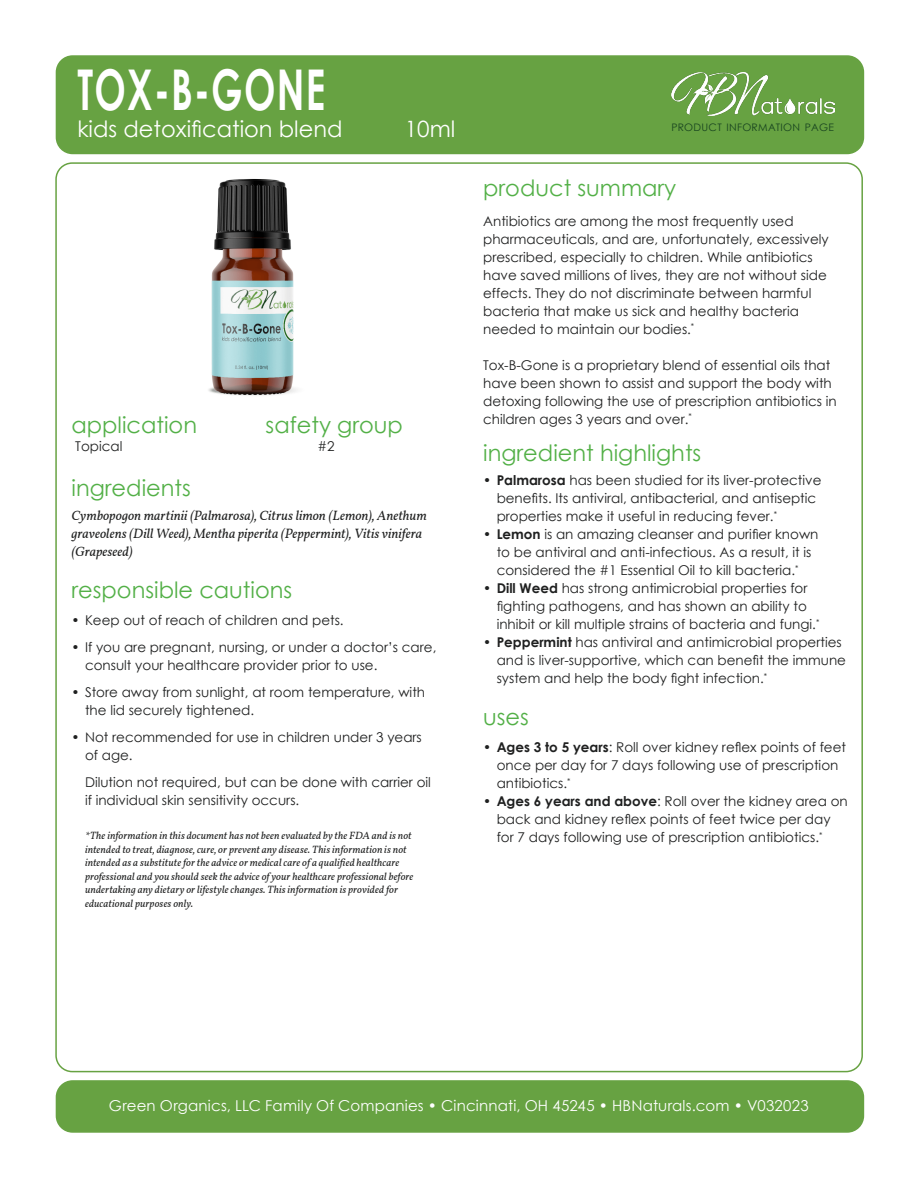
<style>
.page{position:relative;width:918px;height:1188px;background:#fff}
.page>*{position:absolute;margin:0;border:0;box-sizing:border-box;transform-origin:0 0}
.t1{font:700 56.25px "Century Gothic";letter-spacing:.035em;color:#fff;scale:.67 1}
.t2{font:22.5px "Century Gothic";color:#53b047}
.t3{font:22.5px "Century Gothic";color:#fff}
.Paragraph_Style{font:15px "Century Gothic";letter-spacing:.015em;color:#fff}
.t4{font:13.5px/18px "Century Gothic";color:#1f2020}
.Paragraph_Style-2{font:italic 13.5px/18px "Vollkorn";letter-spacing:.005em;color:#1f2020}
.Paragraph_Style-3{font:italic 10.5px/13.5px "Vollkorn";letter-spacing:.01em;color:#1f2020}
.t5{font:10.35px "Century Gothic";letter-spacing:.03em;color:#17431f}
.s1{font-weight:700}
</style>
<div class="page">
<div style="left:56px;top:56px;width:807px;height:97px;background:#67a242;border-radius:16px"></div>
<div style="left:56px;top:55px;width:808px;height:99px;border:2px solid #67a242;border-radius:16px"></div>
<div style="left:56px;top:1081px;width:807px;height:51px;background:#67a242;border-radius:16px"></div>
<div style="left:56px;top:1080px;width:808px;height:53px;border:2px solid #67a242;border-radius:16px"></div>
<img style="left:208px;top:178px;width:88px;height:218px">
<img style="left:671px;top:72px;width:163px;height:44px">
<p class="t1" style="left:77px;top:47px;width:372px">TOX-B-GONE</p>
<p class="t3" style="left:77px;top:113px;width:267px">kids detoxification blend</p>
<p class="t3" style="left:405px;top:113px;width:52px">10ml</p>
<p class="t5" style="left:671px;top:120px;width:164px">PRODUCT INFORMATION PAGE</p>
<p class="t2" style="left:72px;top:409px;width:127px">application</p>
<p class="t2" style="left:266px;top:409px;width:139px">safety group</p>
<p class="t4" style="left:75px;top:437px;width:49px">Topical</p>
<p class="t4" style="left:317px;top:437px;width:19px">#2</p>
<p class="t2" style="left:72px;top:472px;width:121px">ingredients</p>
<p class="Paragraph_Style-2" style="left:72px;top:505px;width:357px">Cymbopogon martinii (Palmarosa), Citrus limon (Lemon), Anethum graveolens (Dill Weed), Mentha piperita (Peppermint), Vitis vinifera (Grapeseed)</p>
<p class="t2" style="left:72px;top:574px;width:222px">responsible cautions</p>
<p class="t4" style="left:72px;top:611px;width:274px">• Keep out of reach of children and pets.</p>
<p class="t4" style="left:85px;top:638px;width:353px;text-indent:-14px">• If you are pregnant, nursing, or under a doctor’s care, consult your healthcare provider prior to use.</p>
<p class="t4" style="left:85px;top:683px;width:342px;text-indent:-14px">• Store away from sunlight, at room temperature, with the lid securely tightened.</p>
<p class="t4" style="left:85px;top:728px;width:338px;text-indent:-14px">• Not recommended for use in children under 3 years of age.</p>
<p class="t4" style="left:85px;top:773px;width:347px">Dilution not required, but can be done with carrier oil if individual skin sensitivity occurs.</p>
<p class="Paragraph_Style-3" style="left:85px;top:828px;width:330px">*The information in this document has not been evaluated by the FDA and is not intended to treat, diagnose, cure, or prevent any disease. This information is not intended as a substitute for the advice or medical care of a qualified healthcare professional and you should seek the advice of your healthcare professional before undertaking any dietary or lifestyle changes. This information is provided for educational purposes only.</p>
<p class="t2" style="left:483px;top:172px;width:195px">product summary</p>
<p class="t4" style="left:483px;top:212px;width:347px">Antibiotics are among the most frequently used pharmaceuticals, and are, unfortunately, excessively prescribed, especially to children. While antibiotics have saved millions of lives, they are not without side effects. They do not discriminate between harmful bacteria that make us sick and healthy bacteria needed to maintain our bodies.<sup>*</sup></p>
<p class="t4" style="left:483px;top:356px;width:355px">Tox-B-Gone is a proprietary blend of essential oils that have been shown to assist and support the body with detoxing following the use of prescription antibiotics in children ages 3 years and over.<sup>*</sup></p>
<p class="t2" style="left:483px;top:437px;width:220px">ingredient highlights</p>
<p class="t4" style="left:497px;top:471px;width:326px;text-indent:-14px"><span class="s1">• Palmarosa</span> has been studied for its liver-protective benefits. Its antiviral, antibacterial, and antiseptic properties make it useful in reducing fever.<sup>*</sup></p>
<p class="t4" style="left:483px;top:525px;width:337px;text-align:center"><span class="s1">• Lemon</span> is an amazing cleanser and purifier known to be antiviral and anti-infectious. As a result, it is considered the #1 Essential Oil to kill bacteria.<sup>*</sup></p>
<p class="t4" style="left:497px;top:579px;width:324px;text-indent:-14px"><span class="s1">• Dill Weed</span> has strong antimicrobial properties for fighting pathogens, and has shown an ability to inhibit or kill multiple strains of bacteria and fungi.<sup>*</sup></p>
<p class="t4" style="left:497px;top:633px;width:351px;text-indent:-14px"><span class="s1">• Peppermint</span> has antiviral and antimicrobial properties and is liver-supportive, which can benefit the immune system and help the body fight infection.<sup>*</sup></p>
<p class="t2" style="left:483px;top:701px;width:47px">uses</p>
<p class="t4" style="left:497px;top:738px;width:351px;text-indent:-14px"><span class="s1">• Ages 3 to 5 years</span>: Roll over kidney reflex points of feet once per day for 7 days following use of prescription antibiotics.<sup>*</sup></p>
<p class="t4" style="left:497px;top:792px;width:353px;text-indent:-14px"><span class="s1">• Ages 6 years and above</span>: Roll over the kidney area on back and kidney reflex points of feet twice per day for 7 days following use of prescription antibiotics.<sup>*</sup></p>
<p class="Paragraph_Style" style="left:109px;top:1096px;width:701px">Green Organics, LLC Family Of Companies • Cincinnati, OH 45245 • HBNaturals.com • V032023</p>
</div>
